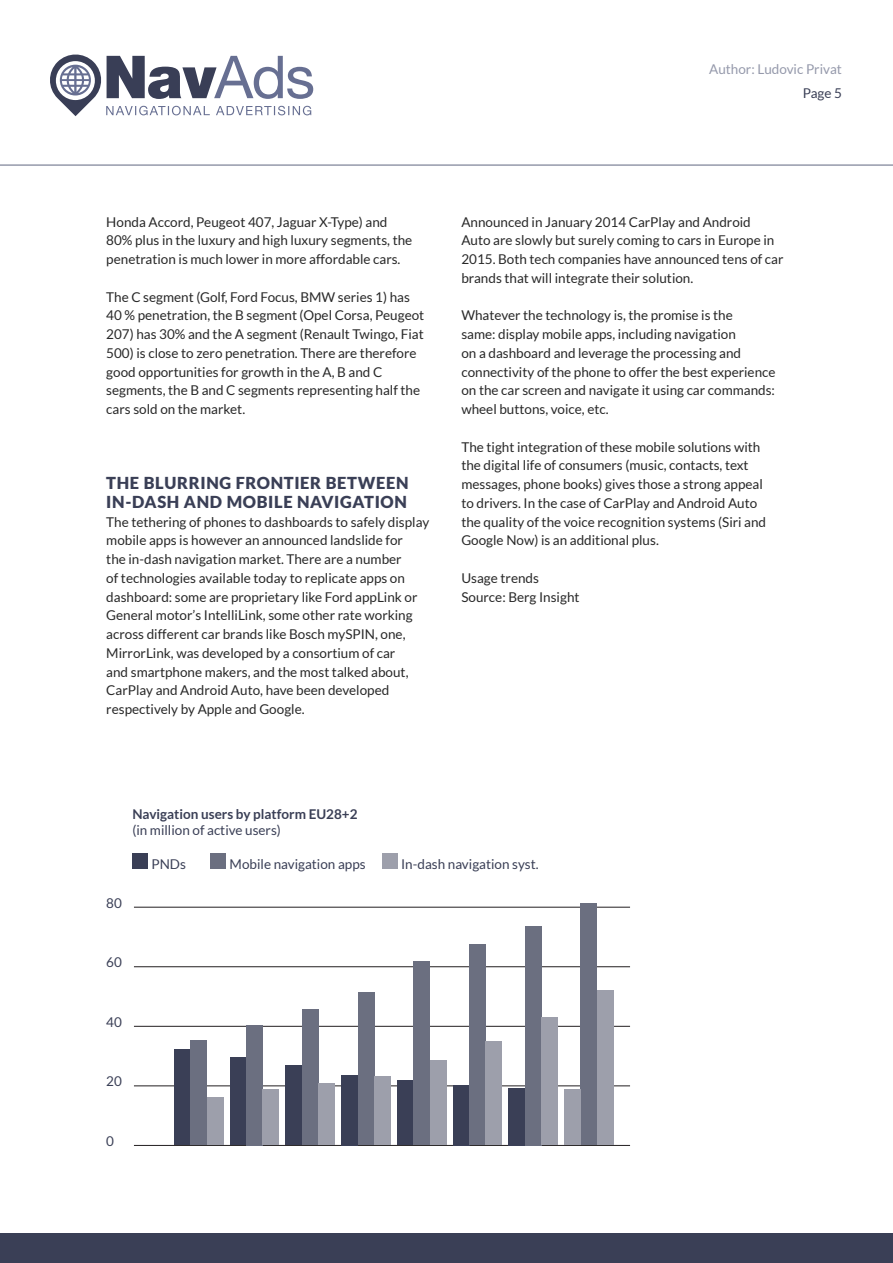
<style>
.page{position:relative;width:893px;height:1263px;background:#fff}
.page>*{position:absolute;margin:0;border:0;box-sizing:border-box;transform-origin:0 0}
.t1{font:900 16.5px/18.8px "Lato";letter-spacing:.04em;color:#3a3f56}
.Body{font:13.5px/18.8px "Lato";color:#282828}
.Body-2{font:13.5px "Lato";color:#3a3f56}
.Body-3{font:700 13.5px "Lato";color:#3a3f56}
.t2{font:13.5px "Lato";color:#9599ab}
</style>
<div class="page">
<div style="left:0;top:1233px;width:893px;height:30px;background:#3a3f56"></div>
<hr style="left:0;top:164px;width:893px;height:2px;background:#9599ab">
<svg style="left:50px;top:55px;width:263px;height:61px"></svg>
<hr style="left:134px;top:1145px;width:496px;height:1px;background:#231f20">
<hr style="left:134px;top:1085px;width:496px;height:1px;background:#231f20">
<hr style="left:134px;top:1026px;width:496px;height:1px;background:#231f20">
<hr style="left:134px;top:966px;width:496px;height:1px;background:#231f20">
<hr style="left:134px;top:907px;width:496px;height:1px;background:#231f20">
<div style="left:174px;top:1049px;width:17px;height:96px;background:#3a3f56"></div>
<div style="left:230px;top:1057px;width:16px;height:88px;background:#3a3f56"></div>
<div style="left:286px;top:1065px;width:16px;height:80px;background:#3a3f56"></div>
<div style="left:341px;top:1075px;width:17px;height:70px;background:#3a3f56"></div>
<div style="left:397px;top:1080px;width:17px;height:65px;background:#3a3f56"></div>
<div style="left:453px;top:1085px;width:16px;height:60px;background:#3a3f56"></div>
<div style="left:509px;top:1088px;width:16px;height:57px;background:#3a3f56"></div>
<div style="left:191px;top:1040px;width:16px;height:105px;background:#6b6f80"></div>
<div style="left:246px;top:1025px;width:17px;height:120px;background:#6b6f80"></div>
<div style="left:302px;top:1009px;width:16px;height:136px;background:#6b6f80"></div>
<div style="left:358px;top:992px;width:16px;height:153px;background:#6b6f80"></div>
<div style="left:414px;top:962px;width:16px;height:183px;background:#6b6f80"></div>
<div style="left:469px;top:945px;width:17px;height:200px;background:#6b6f80"></div>
<div style="left:525px;top:926px;width:16px;height:219px;background:#6b6f80"></div>
<div style="left:581px;top:903px;width:16px;height:242px;background:#6b6f80"></div>
<div style="left:564px;top:1090px;width:17px;height:55px;background:#9d9fab"></div>
<div style="left:207px;top:1097px;width:16px;height:48px;background:#9d9fab"></div>
<div style="left:263px;top:1090px;width:16px;height:55px;background:#9d9fab"></div>
<div style="left:318px;top:1083px;width:17px;height:62px;background:#9d9fab"></div>
<div style="left:374px;top:1076px;width:17px;height:69px;background:#9d9fab"></div>
<div style="left:430px;top:1061px;width:16px;height:84px;background:#9d9fab"></div>
<div style="left:486px;top:1041px;width:16px;height:104px;background:#9d9fab"></div>
<div style="left:541px;top:1017px;width:17px;height:128px;background:#9d9fab"></div>
<div style="left:597px;top:990px;width:16px;height:155px;background:#9d9fab"></div>
<div style="left:132px;top:853px;width:16px;height:16px;background:#3a3f56"></div>
<div style="left:210px;top:853px;width:16px;height:16px;background:#6b6f80"></div>
<div style="left:382px;top:853px;width:15px;height:16px;background:#9d9fab"></div>
<p class="t2" style="left:709px;top:61px;width:134px">Author: Ludovic Privat</p>
<p class="Body-2" style="left:803px;top:85px;width:41px">Page 5</p>
<p class="Body" style="left:106px;top:212px;width:307px">Honda Accord, Peugeot 407, Jaguar X-Type) and<br>80% plus in the luxury and high luxury segments, the penetration is much lower in more affordable cars.</p>
<p class="Body" style="left:106px;top:287px;width:319px">The C segment (Golf, Ford Focus, BMW series 1) has 40 % penetration, the B segment (Opel Corsa, Peugeot 207) has 30% and the A segment (Renault Twingo, Fiat 500) is close to zero penetration. There are therefore good opportunities for growth in the A, B and C segments, the B and C segments representing half the cars sold on the market.</p>
<p class="t1" style="left:106px;top:473px;width:304px">THE BLURRING FRONTIER BETWEEN<br>IN-DASH AND MOBILE NAVIGATION</p>
<p class="Body" style="left:106px;top:512px;width:324px">The tethering of phones to dashboards to safely display mobile apps is however an announced landslide for<br>the in-dash navigation market. There are a number<br>of technologies available today to replicate apps on dashboard: some are proprietary like Ford appLink or General motor’s IntelliLink, some other rate working across different car brands like Bosch mySPIN, one, MirrorLink, was developed by a consortium of car<br>and smartphone makers, and the most talked about, CarPlay and Android Auto, have been developed respectively by Apple and Google.</p>
<p class="Body" style="left:461px;top:212px;width:324px">Announced in January 2014 CarPlay and Android<br>Auto are slowly but surely coming to cars in Europe in 2015. Both tech companies have announced tens of car brands that will integrate their solution.</p>
<p class="Body" style="left:461px;top:306px;width:316px">Whatever the technology is, the promise is the<br>same: display mobile apps, including navigation<br>on a dashboard and leverage the processing and connectivity of the phone to offer the best experience on the car screen and navigate it using car commands: wheel buttons, voice, etc.</p>
<p class="Body" style="left:461px;top:437px;width:306px">The tight integration of these mobile solutions with the digital life of consumers (music, contacts, text messages, phone books) gives those a strong appeal to drivers. In the case of CarPlay and Android Auto the quality of the voice recognition systems (Siri and Google Now) is an additional plus.</p>
<p class="Body" style="left:461px;top:568px;width:120px">Usage trends<br>Source: Berg Insight</p>
<p class="Body-3" style="left:132px;top:806px;width:227px">Navigation users by platform EU28+2</p>
<p class="Body-2" style="left:132px;top:823px;width:150px">(in million of active users)</p>
<p class="Body-2" style="left:106px;top:895px;width:17px">80</p>
<p class="Body-2" style="left:106px;top:954px;width:17px">60</p>
<p class="Body-2" style="left:106px;top:1014px;width:17px">40</p>
<p class="Body-2" style="left:106px;top:1073px;width:17px">20</p>
<p class="Body-2" style="left:106px;top:1133px;width:9px">0</p>
<p class="Body-2" style="left:151px;top:856px;width:36px">PNDs</p>
<p class="Body-2" style="left:230px;top:856px;width:138px">Mobile navigation apps</p>
<p class="Body-2" style="left:401px;top:856px;width:139px">In-dash navigation syst.</p>
</div>
